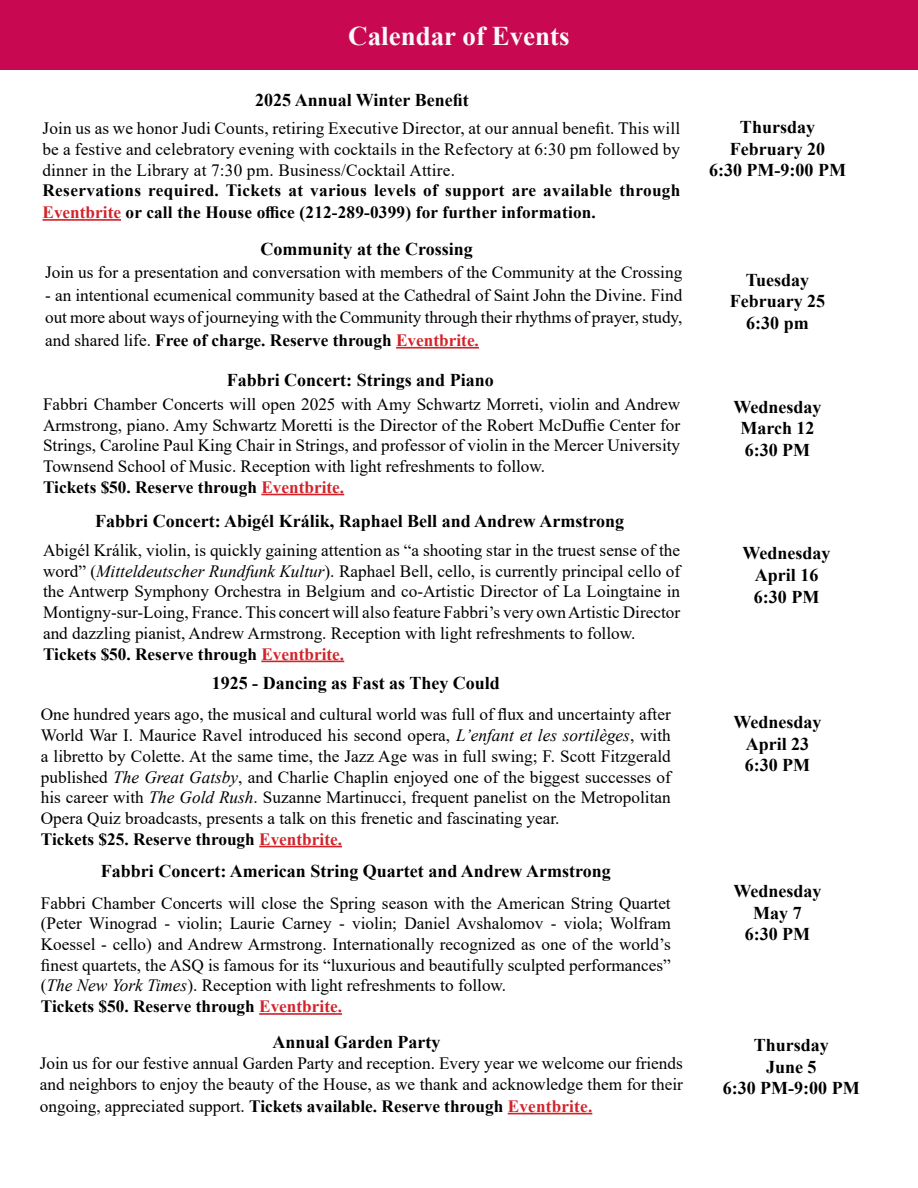
<style>
.page{position:relative;width:918px;height:1188px;background:#fff}
.page>*{position:absolute;margin:0;border:0;box-sizing:border-box;transform-origin:0 0}
.t1{font:700 27px "Times New Roman";color:#f9f9f9}
.t2{font:700 18px/21.6px "Times New Roman";color:#000;text-align:center}
.t3{font:17.25px/20.7px "Times New Roman";color:#000}
.t4{font:700 17.25px/21.6px "Times New Roman";letter-spacing:.02em;color:#000}
.s1{color:#d2232a}
.s2{font-weight:700}
.s3{font-weight:700;color:#d2232a}
.s4{font-style:italic}
</style>
<div class="page">
<hr style="left:259px;top:846px;width:83px;height:1px;background:#d2232a">
<hr style="left:259px;top:1013px;width:83px;height:2px;background:#d2232a">
<div style="left:0;top:0;width:918px;height:69px;background:#c80850"></div>
<hr style="left:261px;top:494px;width:83px;height:1px;background:#d2232a">
<hr style="left:396px;top:347px;width:83px;height:2px;background:#d2232a">
<hr style="left:261px;top:661px;width:83px;height:1px;background:#d2232a">
<hr style="left:508px;top:1113px;width:84px;height:1px;background:#d2232a">
<hr style="left:42px;top:219px;width:79px;height:2px;background:#d2232a">
<h1 class="t1" style="left:348px;top:27px;width:223px">Calendar of Events</h1>
<p class="t2" style="left:255px;top:88px;width:215px">2025 Annual Winter Benefit</p>
<p class="t3" style="left:42px;top:118px;width:639px;text-align:justify">Join us as we honor Judi Counts, retiring Executive Director, at our annual benefit. This will be a festive and celebratory evening with cocktails in the Refectory at 6:30 pm followed by dinner in the Library at 7:30 pm. Business/Cocktail Attire.</p>
<p class="t4" style="left:42px;top:182px;width:640px">Reservations required. Tickets at various levels of support are available through<br><span class="s1">Eventbrite</span> or call the House office (212-289-0399) for further information.</p>
<p class="t2" style="left:261px;top:240px;width:214px">Community at the Crossing</p>
<p class="t3" style="left:45px;top:264px;width:639px">Join us for a presentation and conversation with members of the Community at the Crossing</p>
<p class="t3" style="left:45px;top:285px;width:639px;line-height:22.5px;text-align:justify">- an intentional ecumenical community based at the Cathedral of Saint John the Divine. Find out more about ways of journeying with the Community through their rhythms of prayer, study, and shared life. <span class="s2">Free of charge. Reserve through</span> <span class="s3">Eventbrite.</span></p>
<p class="t2" style="left:709px;top:118px;width:138px">Thursday<br>February 20<br>6:30 PM-9:00 PM</p>
<p class="t2" style="left:730px;top:271px;width:97px">Tuesday<br>February 25<br>6:30 pm</p>
<p class="t2" style="left:227px;top:371px;width:269px">Fabbri Concert: Strings and Piano</p>
<p class="t3" style="left:43px;top:395px;width:639px">Fabbri Chamber Concerts will open 2025 with Amy Schwartz Morreti, violin and Andrew Armstrong, piano. Amy Schwartz Moretti is the Director of the Robert McDuffie Center for Strings, Caroline Paul King Chair in Strings, and professor of violin in the Mercer University Townsend School of Music. Reception with light refreshments to follow.<br><span class="s2">Tickets $50. Reserve through</span> <span class="s3">Eventbrite.</span></p>
<p class="t2" style="left:734px;top:398px;width:90px">Wednesday<br>March 12<br>6:30 PM</p>
<p class="t2" style="left:95px;top:512px;width:530px">Fabbri Concert: Abigél Králik, Raphael Bell and Andrew Armstrong</p>
<p class="t3" style="left:43px;top:539px;width:639px">Abigél Králik, violin, is quickly gaining attention as “a shooting star in the truest sense of the word” (<span class="s4">Mitteldeutscher Rundfunk Kultur</span>). Raphael Bell, cello, is currently principal cello of the Antwerp Symphony Orchestra in Belgium and co-Artistic Director of La Loingtaine in Montigny-sur-Loing, France. This concert will also feature Fabbri’s very own Artistic Director and dazzling pianist, Andrew Armstrong. Reception with light refreshments to follow.<br><span class="s2">Tickets $50. Reserve through</span> <span class="s3">Eventbrite.</span></p>
<p class="t2" style="left:212px;top:674px;width:290px">1925 - Dancing as Fast as They Could</p>
<p class="t3" style="left:41px;top:704px;width:631px">One hundred years ago, the musical and cultural world was full of flux and uncertainty after World War I. Maurice Ravel introduced his second opera, <span class="s4">L’enfant et les sortilèges</span>, with a libretto by Colette. At the same time, the Jazz Age was in full swing; F. Scott Fitzgerald published <span class="s4">The Great Gatsby</span>, and Charlie Chaplin enjoyed one of the biggest successes of his career with <span class="s4">The Gold Rush</span>. Suzanne Martinucci, frequent panelist on the Metropolitan Opera Quiz broadcasts, presents a talk on this frenetic and fascinating year.<br><span class="s2">Tickets $25. Reserve through</span> <span class="s3">Eventbrite.</span></p>
<p class="t2" style="left:101px;top:862px;width:511px">Fabbri Concert: American String Quartet and Andrew Armstrong</p>
<p class="t3" style="left:41px;top:894px;width:631px">Fabbri Chamber Concerts will close the Spring season with the American String Quartet (Peter Winograd - violin; Laurie Carney - violin; Daniel Avshalomov - viola; Wolfram Koessel - cello) and Andrew Armstrong. Internationally recognized as one of the world’s finest quartets, the ASQ is famous for its “luxurious and beautifully sculpted performances” (<span class="s4">The New York Times</span>). Reception with light refreshments to follow.<br><span class="s2">Tickets $50. Reserve through</span> <span class="s3">Eventbrite.</span></p>
<p class="t2" style="left:272px;top:1032px;width:170px">Annual Garden Party</p>
<p class="t3" style="left:40px;top:1055px;width:645px;line-height:21.1px;text-align:justify">Join us for our festive annual Garden Party and reception. Every year we welcome our friends and neighbors to enjoy the beauty of the House, as we thank and acknowledge them for their ongoing, appreciated support. <span class="s2">Tickets available. Reserve through</span> <span class="s3">Eventbrite.</span></p>
<p class="t2" style="left:743px;top:544px;width:90px">Wednesday<br>April 16<br>6:30 PM</p>
<p class="t2" style="left:734px;top:713px;width:90px">Wednesday<br>April 23<br>6:30 PM</p>
<p class="t2" style="left:734px;top:882px;width:90px">Wednesday<br>May 7<br>6:30 PM</p>
<p class="t2" style="left:723px;top:1036px;width:138px">Thursday<br>June 5<br>6:30 PM-9:00 PM</p>
</div>
